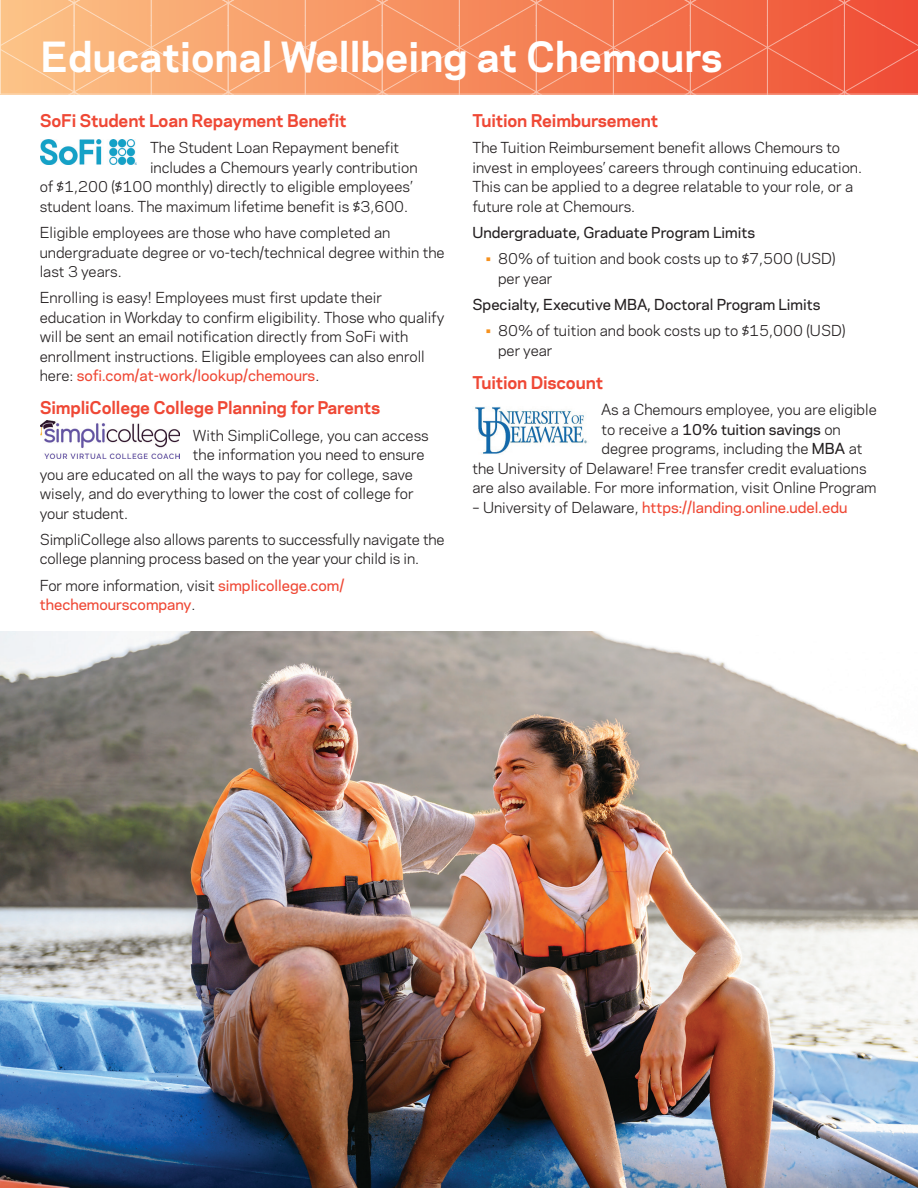
<style>
.page{position:relative;width:918px;height:1188px;background:#fff}
.page>*{position:absolute;margin:0;border:0;box-sizing:border-box;transform-origin:0 0}
.t1{font:700 39px "Chemours Sans";color:#fff}
.t2{font:700 16.5px "Chemours Sans";letter-spacing:-.01em;color:#ef4835}
.t3{font:14.25px/19.5px "Chemours Sans";color:#231f20}
.t4{font:500 14.25px/19.5px "Chemours Sans";color:#ef4835}
.t5{font:500 14.25px "Chemours Sans";color:#231f20}
.s1{font-weight:500;color:#ef4835}
.s2{font-weight:400;color:#231f20}
.s3{color:#f6911e}
.s4{font-weight:400}
.s5{font-weight:500}
</style>
<div class="page">
<img style="left:40px;top:420px;width:139px;height:38px">
<img style="left:40px;top:140px;width:96px;height:25px">
<img style="left:475px;top:407px;width:112px;height:47px">
<img style="left:0;top:632px;width:918px;height:556px">
<svg style="left:1px;top:0;width:917px;height:94px;background:#f58b5f"></svg>
<svg style="left:0;top:0;width:1px;height:94px"></svg>
<h1 class="t1" style="left:40px;top:27px;width:684px">Educational Wellbeing at Chemours</h1>
<p class="t2" style="left:40px;top:108px;width:308px">SoFi Student Loan Repayment Benefit</p>
<p class="t3" style="left:150px;top:137px;width:251px">The Student Loan Repayment benefit</p>
<p class="t3" style="left:150px;top:157px;width:269px">includes a Chemours yearly contribution</p>
<p class="t3" style="left:40px;top:176px;width:374px">of $1,200 ($100 monthly) directly to eligible employees’</p>
<p class="t3" style="left:40px;top:196px;width:370px">student loans. The maximum lifetime benefit is $3,600.</p>
<p class="t3" style="left:40px;top:222px;width:406px">Eligible employees are those who have completed an undergraduate degree or vo-tech/technical degree within the last 3 years.</p>
<p class="t3" style="left:40px;top:287px;width:406px">Enrolling is easy! Employees must first update their education in Workday to confirm eligibility. Those who qualify will be sent an email notification directly from SoFi with enrollment instructions. Eligible employees can also enroll here: <span class="s1">sofi.com/at-work/lookup/chemours</span>.</p>
<p class="t2" style="left:40px;top:396px;width:342px">SimpliCollege College Planning for Parents</p>
<p class="t3" style="left:193px;top:425px;width:237px">With SimpliCollege, you can access</p>
<p class="t3" style="left:193px;top:444px;width:233px">the information you need to ensure</p>
<p class="t3" style="left:40px;top:464px;width:375px">you are educated on all the ways to pay for college, save</p>
<p class="t3" style="left:40px;top:483px;width:375px">wisely, and do everything to lower the cost of college for</p>
<p class="t3" style="left:40px;top:503px;width:90px">your student.</p>
<p class="t3" style="left:40px;top:529px;width:406px">SimpliCollege also allows parents to successfully navigate the college planning process based on the year your child is in.</p>
<p class="t4" style="left:40px;top:575px;width:306px"><span class="s2">For more information, visit</span> simplicollege.com/ thechemourscompany<span class="s2">.</span></p>
<p class="t2" style="left:472px;top:108px;width:187px">Tuition Reimbursement</p>
<p class="t3" style="left:472px;top:137px;width:391px">The Tuition Reimbursement benefit allows Chemours to invest in employees’ careers through continuing education.<br>This can be applied to a degree relatable to your role, or a future role at Chemours.</p>
<p class="t5" style="left:472px;top:222px;width:284px">Undergraduate, Graduate Program Limits</p>
<p class="t3" style="left:498px;top:248px;width:339px;text-indent:-12px"><span class="s3">•</span> 80% of tuition and book costs up to $7,500 (USD) per year</p>
<p class="t5" style="left:472px;top:294px;width:350px">Specialty, Executive MBA, Doctoral Program Limits</p>
<p class="t3" style="left:498px;top:320px;width:349px;text-indent:-12px"><span class="s3">•</span> 80% of tuition and book costs up to $15,000 (USD) per year</p>
<p class="t2" style="left:472px;top:370px;width:132px">Tuition Discount</p>
<p class="t3" style="left:601px;top:399px;width:277px">As a Chemours employee, you are eligible</p>
<p class="t5" style="left:602px;top:419px;width:241px"><span class="s4">to receive a</span> 10% tuition savings <span class="s4">on</span></p>
<p class="t3" style="left:602px;top:438px;width:262px">degree programs, including the <span class="s5">MBA</span> at</p>
<p class="t3" style="left:472px;top:458px;width:396px">the University of Delaware! Free transfer credit evaluations</p>
<p class="t3" style="left:472px;top:477px;width:405px">are also available. For more information, visit Online Program</p>
<p class="t4" style="left:472px;top:497px;width:376px"><span class="s2">– University of Delaware,</span> https://landing.online.udel.edu</p>
</div>
